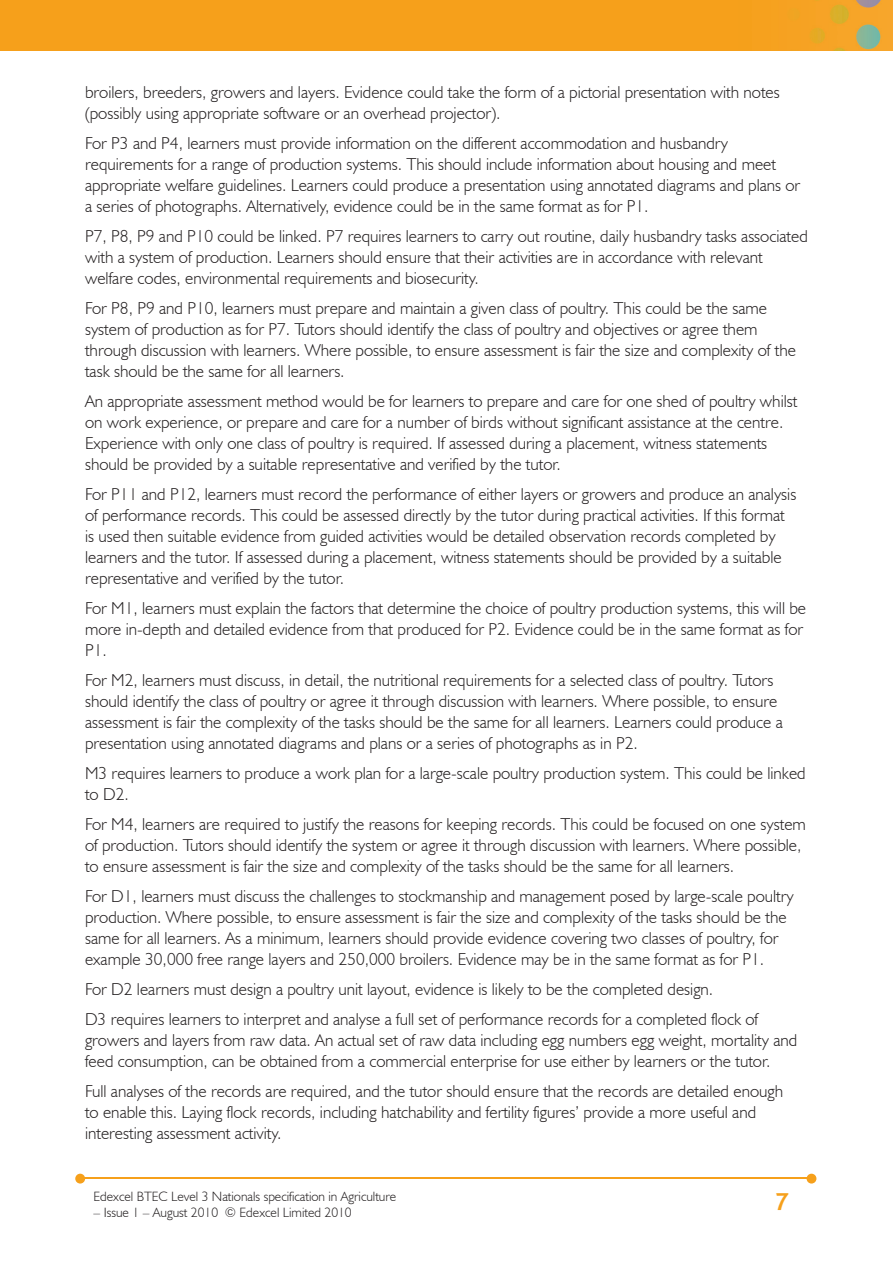
<style>
.page{position:relative;width:893px;height:1263px;background:#fff}
.page>*{position:absolute;margin:0;border:0;box-sizing:border-box;transform-origin:0 0}
.t1{font:700 25.5px "Bliss";color:#f6a01b}
.t2{font:300 17.25px/21px "Humanist 521 BT";color:#231f20}
.t3{font:300 13.5px "Humanist 521 BT";color:#231f20}
</style>
<div class="page">
<img style="left:0;top:0;width:893px;height:51px">
<hr style="left:82px;top:1178px;width:728px;height:1px;background:#f6a01b">
<svg style="left:807px;top:1174px;width:9px;height:9px"></svg>
<svg style="left:75px;top:1174px;width:10px;height:9px"></svg>
<p class="t2" style="left:85px;top:81px;width:696px">broilers, breeders, growers and layers. Evidence could take the form of a pictorial presentation with notes (possibly using appropriate software or an overhead projector).</p>
<p class="t2" style="left:85px;top:132px;width:717px">For P3 and P4, learners must provide information on the different accommodation and husbandry requirements for a range of production systems. This should include information about housing and meet appropriate welfare guidelines. Learners could produce a presentation using annotated diagrams and plans or a series of photographs. Alternatively, evidence could be in the same format as for P1.</p>
<p class="t2" style="left:85px;top:225px;width:724px">P7, P8, P9 and P10 could be linked. P7 requires learners to carry out routine, daily husbandry tasks associated with a system of production. Learners should ensure that their activities are in accordance with relevant welfare codes, environmental requirements and biosecurity.</p>
<p class="t2" style="left:85px;top:297px;width:712px">For P8, P9 and P10, learners must prepare and maintain a given class of poultry. This could be the same system of production as for P7. Tutors should identify the class of poultry and objectives or agree them through discussion with learners. Where possible, to ensure assessment is fair the size and complexity of the task should be the same for all learners.</p>
<p class="t2" style="left:85px;top:390px;width:714px">An appropriate assessment method would be for learners to prepare and care for one shed of poultry whilst on work experience, or prepare and care for a number of birds without significant assistance at the centre.<br>Experience with only one class of poultry is required. If assessed during a placement, witness statements should be provided by a suitable representative and verified by the tutor.</p>
<p class="t2" style="left:85px;top:483px;width:713px">For P11 and P12, learners must record the performance of either layers or growers and produce an analysis of performance records. This could be assessed directly by the tutor during practical activities. If this format is used then suitable evidence from guided activities would be detailed observation records completed by learners and the tutor. If assessed during a placement, witness statements should be provided by a suitable representative and verified by the tutor.</p>
<p class="t2" style="left:85px;top:597px;width:723px">For M1, learners must explain the factors that determine the choice of poultry production systems, this will be more in-depth and detailed evidence from that produced for P2. Evidence could be in the same format as for<br>P1.</p>
<p class="t2" style="left:85px;top:669px;width:699px">For M2, learners must discuss, in detail, the nutritional requirements for a selected class of poultry. Tutors should identify the class of poultry or agree it through discussion with learners. Where possible, to ensure assessment is fair the complexity of the tasks should be the same for all learners. Learners could produce a presentation using annotated diagrams and plans or a series of photographs as in P2.</p>
<p class="t2" style="left:85px;top:762px;width:722px">M3 requires learners to produce a work plan for a large-scale poultry production system. This could be linked to D2.</p>
<p class="t2" style="left:85px;top:813px;width:722px">For M4, learners are required to justify the reasons for keeping records. This could be focused on one system of production. Tutors should identify the system or agree it through discussion with learners. Where possible, to ensure assessment is fair the size and complexity of the tasks should be the same for all learners.</p>
<p class="t2" style="left:85px;top:885px;width:710px">For D1, learners must discuss the challenges to stockmanship and management posed by large-scale poultry production. Where possible, to ensure assessment is fair the size and complexity of the tasks should be the same for all learners. As a minimum, learners should provide evidence covering two classes of poultry, for example 30,000 free range layers and 250,000 broilers. Evidence may be in the same format as for P1.</p>
<p class="t2" style="left:85px;top:974px;width:675px;line-height:30px">For D2 learners must design a poultry unit layout, evidence is likely to be the completed design.<br>D3 requires learners to interpret and analyse a full set of performance records for a completed flock of</p>
<p class="t2" style="left:85px;top:1029px;width:714px">growers and layers from raw data. An actual set of raw data including egg numbers egg weight, mortality and feed consumption, can be obtained from a commercial enterprise for use either by learners or the tutor.</p>
<p class="t2" style="left:85px;top:1080px;width:700px">Full analyses of the records are required, and the tutor should ensure that the records are detailed enough to enable this. Laying flock records, including hatchability and fertility figures’ provide a more useful and interesting assessment activity.</p>
<p class="t3" style="left:94px;top:1188px;width:304px">Edexcel BTEC Level 3 Nationals specification in Agriculture</p>
<p class="t3" style="left:94px;top:1204px;width:260px">– Issue 1 – August 2010 © Edexcel Limited 2010</p>
<h1 class="t1" style="left:775px;top:1189px;width:15px">7</h1>
</div>
